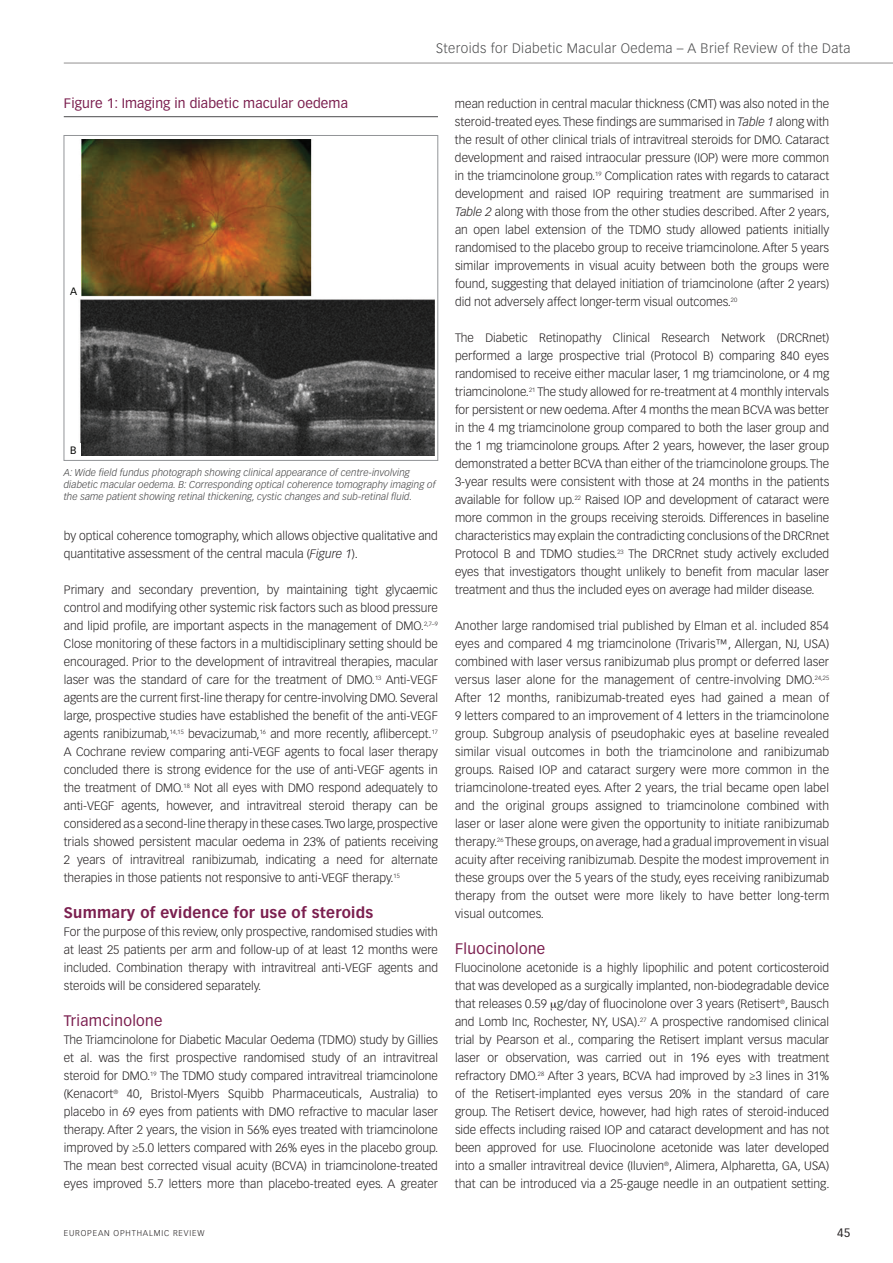
<style>
.page{position:relative;width:893px;height:1263px;background:#fff}
.page>*{position:absolute;margin:0;border:0;box-sizing:border-box;transform-origin:0 0}
.t1{font:700 15px "Vectora LT Std";letter-spacing:.02em;color:#7b1f4f}
.t2{font:15px "Vectora LT Std";letter-spacing:.02em;color:#7b1f4f}
.t3{font:300 13.5px "Vectora LT Std";letter-spacing:.03em;color:#4b4c4d}
.t4{font:13.5px "Vectora LT Std";letter-spacing:.01em;color:#7b1f4f}
.t5{font:300 12px/18px "Vectora LT Std";color:#231f20;text-align:justify}
.t6{font:12px "Vectora LT Std";color:#231f20}
.t7{font:10.5px "Vectora LT Std";color:#040503}
.t8{font:italic 300 9.75px/12px "Vectora LT Std";letter-spacing:.01em;color:#3e3e3f}
.t9{font:300 8.25px "Vectora LT Std";letter-spacing:.1em;color:#231f20}
.s1{font-style:italic}
</style>
<div class="page">
<hr style="left:64px;top:63px;width:829px;height:1px;background:#231f20">
<img style="left:80px;top:139px;width:355px;height:317px">
<div style="left:67px;top:284px;width:14px;height:14px;background:#fff"></div>
<div style="left:67px;top:443px;width:14px;height:14px;background:#fff"></div>
<div style="left:64px;top:135px;width:374px;height:326px;border:1px solid #939598"></div>
<hr style="left:64px;top:116px;width:374px;height:1px;background:#4b4c4d">
<p class="t3" style="left:436px;top:41px;width:416px">Steroids for Diabetic Macular Oedema – A Brief Review of the Data</p>
<p class="t4" style="left:64px;top:95px;width:286px">Figure 1: Imaging in diabetic macular oedema</p>
<p class="t7" style="left:70px;top:285px;width:9px">A</p>
<p class="t7" style="left:70px;top:444px;width:8px">B</p>
<p class="t8" style="left:64px;top:466px;width:373px">A: Wide field fundus photograph showing clinical appearance of centre-involving diabetic macular oedema. B: Corresponding optical coherence tomography imaging of the same patient showing retinal thickening, cystic changes and sub-retinal fluid.</p>
<p class="t5" style="left:64px;top:527px;width:376px">by optical coherence tomography, which allows objective qualitative and quantitative assessment of the central macula (<span class="s1">Figure 1</span>).</p>
<p class="t5" style="left:64px;top:581px;width:376px">Primary and secondary prevention, by maintaining tight glycaemic control and modifying other systemic risk factors such as blood pressure and lipid profile, are important aspects in the management of DMO.<sup>2,7–9<br></sup>Close monitoring of these factors in a multidisciplinary setting should be encouraged. Prior to the development of intravitreal therapies, macular laser was the standard of care for the treatment of DMO.<sup>13</sup> Anti-VEGF agents are the current first-line therapy for centre-involving DMO. Several large, prospective studies have established the benefit of the anti-VEGF agents ranibizumab,<sup>14,15</sup> bevacizumab,<sup>16</sup> and more recently, aflibercept.<sup>17<br></sup>A Cochrane review comparing anti-VEGF agents to focal laser therapy concluded there is strong evidence for the use of anti-VEGF agents in the treatment of DMO.<sup>18</sup> Not all eyes with DMO respond adequately to anti-VEGF agents, however, and intravitreal steroid therapy can be considered as a second-line therapy in these cases. Two large, prospective trials showed persistent macular oedema in 23% of patients receiving 2 years of intravitreal ranibizumab, indicating a need for alternate therapies in those patients not responsive to anti-VEGF therapy.<sup>15</sup></p>
<p class="t1" style="left:64px;top:904px;width:311px">Summary of evidence for use of steroids</p>
<p class="t5" style="left:64px;top:923px;width:376px">For the purpose of this review, only prospective, randomised studies with at least 25 patients per arm and follow-up of at least 12 months were included. Combination therapy with intravitreal anti-VEGF agents and steroids will be considered separately.</p>
<p class="t2" style="left:64px;top:1012px;width:100px">Triamcinolone</p>
<p class="t5" style="left:64px;top:1031px;width:376px">The Triamcinolone for Diabetic Macular Oedema (TDMO) study by Gillies et al. was the first prospective randomised study of an intravitreal steroid for DMO.<sup>19</sup> The TDMO study compared intravitreal triamcinolone (Kenacort<sup>®</sup> 40, Bristol-Myers Squibb Pharmaceuticals, Australia) to placebo in 69 eyes from patients with DMO refractive to macular laser therapy. After 2 years, the vision in 56% eyes treated with triamcinolone improved by ≥5.0 letters compared with 26% eyes in the placebo group.<br>The mean best corrected visual acuity (BCVA) in triamcinolone-treated eyes improved 5.7 letters more than placebo-treated eyes. A greater</p>
<p class="t5" style="left:455px;top:95px;width:376px">mean reduction in central macular thickness (CMT) was also noted in the steroid-treated eyes. These findings are summarised in <span class="s1">Table 1</span> along with the result of other clinical trials of intravitreal steroids for DMO. Cataract development and raised intraocular pressure (IOP) were more common in the triamcinolone group.<sup>19</sup> Complication rates with regards to cataract development and raised IOP requiring treatment are summarised in <span class="s1">Table 2</span> along with those from the other studies described. After 2 years, an open label extension of the TDMO study allowed patients initially randomised to the placebo group to receive triamcinolone. After 5 years similar improvements in visual acuity between both the groups were found, suggesting that delayed initiation of triamcinolone (after 2 years) did not adversely affect longer-term visual outcomes.<sup>20</sup></p>
<p class="t5" style="left:455px;top:329px;width:376px">The Diabetic Retinopathy Clinical Research Network (DRCRnet) performed a large prospective trial (Protocol B) comparing 840 eyes randomised to receive either macular laser, 1 mg triamcinolone, or 4 mg triamcinolone.<sup>21</sup> The study allowed for re-treatment at 4 monthly intervals for persistent or new oedema. After 4 months the mean BCVA was better in the 4 mg triamcinolone group compared to both the laser group and the 1 mg triamcinolone groups. After 2 years, however, the laser group demonstrated a better BCVA than either of the triamcinolone groups. The 3-year results were consistent with those at 24 months in the patients available for follow up.<sup>22</sup> Raised IOP and development of cataract were more common in the groups receiving steroids. Differences in baseline characteristics may explain the contradicting conclusions of the DRCRnet Protocol B and TDMO studies.<sup>23</sup> The DRCRnet study actively excluded eyes that investigators thought unlikely to benefit from macular laser treatment and thus the included eyes on average had milder disease.</p>
<p class="t5" style="left:455px;top:617px;width:376px">Another large randomised trial published by Elman et al. included 854 eyes and compared 4 mg triamcinolone (Trivaris™, Allergan, NJ, USA) combined with laser versus ranibizumab plus prompt or deferred laser versus laser alone for the management of centre-involving DMO.<sup>24,25<br></sup>After 12 months, ranibizumab-treated eyes had gained a mean of 9 letters compared to an improvement of 4 letters in the triamcinolone group. Subgroup analysis of pseudophakic eyes at baseline revealed similar visual outcomes in both the triamcinolone and ranibizumab groups. Raised IOP and cataract surgery were more common in the triamcinolone-treated eyes. After 2 years, the trial became open label and the original groups assigned to triamcinolone combined with laser or laser alone were given the opportunity to initiate ranibizumab therapy.<sup>26</sup> These groups, on average, had a gradual improvement in visual acuity after receiving ranibizumab. Despite the modest improvement in these groups over the 5 years of the study, eyes receiving ranibizumab therapy from the outset were more likely to have better long-term visual outcomes.</p>
<p class="t2" style="left:455px;top:940px;width:92px">Fluocinolone</p>
<p class="t5" style="left:455px;top:959px;width:376px">Fluocinolone acetonide is a highly lipophilic and potent corticosteroid that was developed as a surgically implanted, non-biodegradable device that releases 0.59 g/day of fluocinolone over 3 years (Retisert<sup>®</sup>, Bausch and Lomb Inc, Rochester, NY, USA).<sup>27</sup> A prospective randomised clinical trial by Pearson et al., comparing the Retisert implant versus macular laser or observation, was carried out in 196 eyes with treatment refractory DMO.<sup>28</sup> After 3 years, BCVA had improved by ≥3 lines in 31% of the Retisert-implanted eyes versus 20% in the standard of care group. The Retisert device, however, had high rates of steroid-induced side effects including raised IOP and cataract development and has not been approved for use. Fluocinolone acetonide was later developed into a smaller intravitreal device (Iluvien<sup>®</sup>, Alimera, Alpharetta, GA, USA) that can be introduced via a 25-gauge needle in an outpatient setting.</p>
<p class="t9" style="left:64px;top:1228px;width:142px">EUROPEAN OPHTHALMIC REVIEW</p>
<p class="t6" style="left:837px;top:1226px;width:15px">45</p>
</div>
